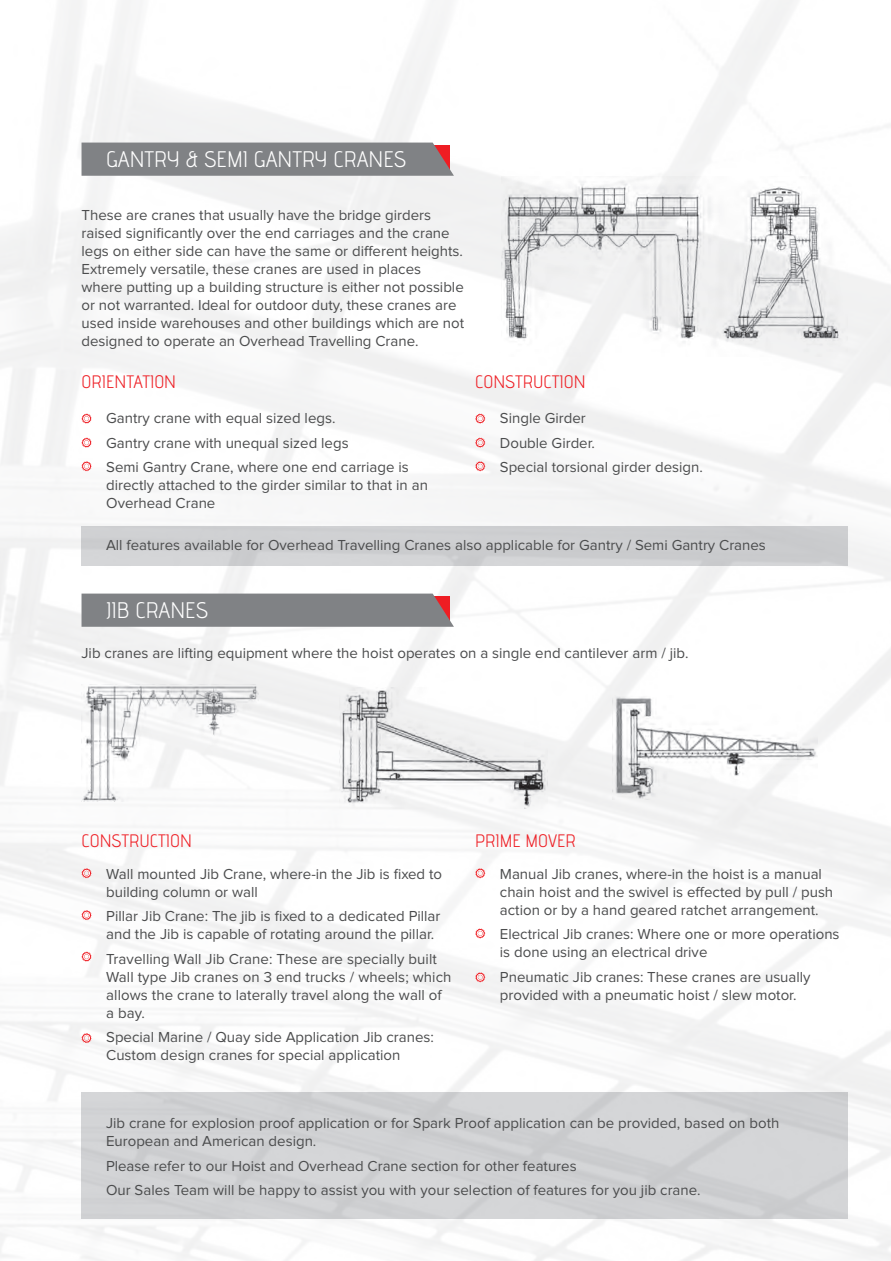
<style>
.page{position:relative;width:891px;height:1261px;background:#fff}
.page>*{position:absolute;margin:0;border:0;box-sizing:border-box;transform-origin:0 0}
.t1{font:22.5px "advent";color:#fff}
.t2{font:18px "advent";color:#ee1d23}
.t3{font:15px/18px "Proxima Nova";color:#4b4c4d}
</style>
<div class="page">
<img style="left:0;top:0;width:890px;height:1260px">
<img style="left:501px;top:176px;width:346px;height:180px">
<img style="left:81px;top:684px;width:177px;height:116px">
<img style="left:339px;top:687px;width:208px;height:121px">
<img style="left:612px;top:695px;width:204px;height:104px">
<svg style="left:81px;top:413px;width:10px;height:10px"></svg>
<div style="left:83px;top:415px;width:7px;height:6px;border:1px solid #fff;border-radius:50%"></div>
<svg style="left:81px;top:437px;width:10px;height:10px"></svg>
<div style="left:83px;top:439px;width:7px;height:6px;border:1px solid #fff;border-radius:50%"></div>
<svg style="left:81px;top:461px;width:10px;height:10px"></svg>
<div style="left:83px;top:463px;width:7px;height:6px;border:1px solid #fff;border-radius:50%"></div>
<svg style="left:81px;top:868px;width:10px;height:10px"></svg>
<div style="left:83px;top:869px;width:7px;height:7px;border:1px solid #fff;border-radius:50%"></div>
<svg style="left:475px;top:868px;width:10px;height:10px"></svg>
<div style="left:477px;top:869px;width:6px;height:7px;border:1px solid #fff;border-radius:50%"></div>
<svg style="left:475px;top:928px;width:10px;height:10px"></svg>
<svg style="left:475px;top:972px;width:10px;height:10px"></svg>
<div style="left:477px;top:973px;width:6px;height:7px;border:1px solid #fff;border-radius:50%"></div>
<svg style="left:81px;top:910px;width:10px;height:10px"></svg>
<div style="left:83px;top:911px;width:7px;height:7px;border:1px solid #fff;border-radius:50%"></div>
<svg style="left:81px;top:951px;width:10px;height:10px"></svg>
<div style="left:83px;top:953px;width:7px;height:6px;border:1px solid #fff;border-radius:50%"></div>
<svg style="left:81px;top:1032px;width:10px;height:10px"></svg>
<div style="left:83px;top:1034px;width:7px;height:7px;border:1px solid #fff;border-radius:50%"></div>
<svg style="left:475px;top:413px;width:10px;height:10px"></svg>
<svg style="left:475px;top:437px;width:10px;height:10px"></svg>
<svg style="left:475px;top:461px;width:10px;height:10px"></svg>
<div style="left:81px;top:525px;width:766px;height:40px;background:#cdced0"></div>
<svg style="left:81px;top:142px;width:372px;height:34px;background:#858487"></svg>
<div style="left:81px;top:593px;width:372px;height:33px;background:#808285"></div>
<div style="left:81px;top:1092px;width:766px;height:126px;background:#d5d6d8"></div>
<h1 class="t1" style="left:106px;top:145px;width:301px">GANTRY &amp; SEMI GANTRY CRANES</h1>
<p class="t3" style="left:81px;top:207px;width:384px">These are cranes that usually have the bridge girders raised significantly over the end carriages and the crane legs on either side can have the same or different heights.<br>Extremely versatile, these cranes are used in places where putting up a building structure is either not possible or not warranted. Ideal for outdoor duty, these cranes are used inside warehouses and other buildings which are not designed to operate an Overhead Travelling Crane.</p>
<p class="t2" style="left:81px;top:371px;width:96px">ORIENTATION</p>
<p class="t3" style="left:106px;top:407px;width:304px;line-height:24.3px">Gantry crane with equal sized legs.<br>Gantry crane with unequal sized legs<br>Semi Gantry Crane, where one end carriage is</p>
<p class="t3" style="left:106px;top:476px;width:323px">directly attached to the girder similar to that in an<br>Overhead Crane</p>
<p class="t2" style="left:475px;top:371px;width:112px">CONSTRUCTION</p>
<p class="t3" style="left:499px;top:407px;width:204px;line-height:24.3px">Single Girder<br>Double Girder.<br>Special torsional girder design.</p>
<p class="t3" style="left:106px;top:536px;width:661px">All features available for Overhead Travelling Cranes also applicable for Gantry / Semi Gantry Cranes</p>
<h1 class="t1" style="left:106px;top:596px;width:104px">JIB CRANES</h1>
<p class="t3" style="left:81px;top:644px;width:608px">Jib cranes are lifting equipment where the hoist operates on a single end cantilever arm / jib.</p>
<p class="t2" style="left:81px;top:829px;width:112px">CONSTRUCTION</p>
<p class="t2" style="left:475px;top:829px;width:102px">PRIME MOVER</p>
<p class="t3" style="left:106px;top:865px;width:337px">Wall mounted Jib Crane, where-in the Jib is fixed to building column or wall</p>
<p class="t3" style="left:106px;top:907px;width:335px">Pillar Jib Crane: The jib is fixed to a dedicated Pillar and the Jib is capable of rotating around the pillar.</p>
<p class="t3" style="left:106px;top:950px;width:347px">Travelling Wall Jib Crane: These are specially built Wall type Jib cranes on 3 end trucks / wheels; which allows the crane to laterally travel along the wall of a bay.</p>
<p class="t3" style="left:106px;top:1028px;width:329px">Special Marine / Quay side Application Jib cranes:<br>Custom design cranes for special application</p>
<p class="t3" style="left:499px;top:865px;width:335px">Manual Jib cranes, where-in the hoist is a manual chain hoist and the swivel is effected by pull / push action or by a hand geared ratchet arrangement.</p>
<p class="t3" style="left:499px;top:925px;width:341px">Electrical Jib cranes: Where one or more operations is done using an electrical drive</p>
<p class="t3" style="left:499px;top:968px;width:312px">Pneumatic Jib cranes: These cranes are usually provided with a pneumatic hoist / slew motor.</p>
<p class="t3" style="left:106px;top:1114px;width:674px">Jib crane for explosion proof application or for Spark Proof application can be provided, based on both<br>European and American design.</p>
<p class="t3" style="left:106px;top:1153px;width:596px;line-height:24.3px">Please refer to our Hoist and Overhead Crane section for other features<br>Our Sales Team will be happy to assist you with your selection of features for you jib crane.</p>
</div>
